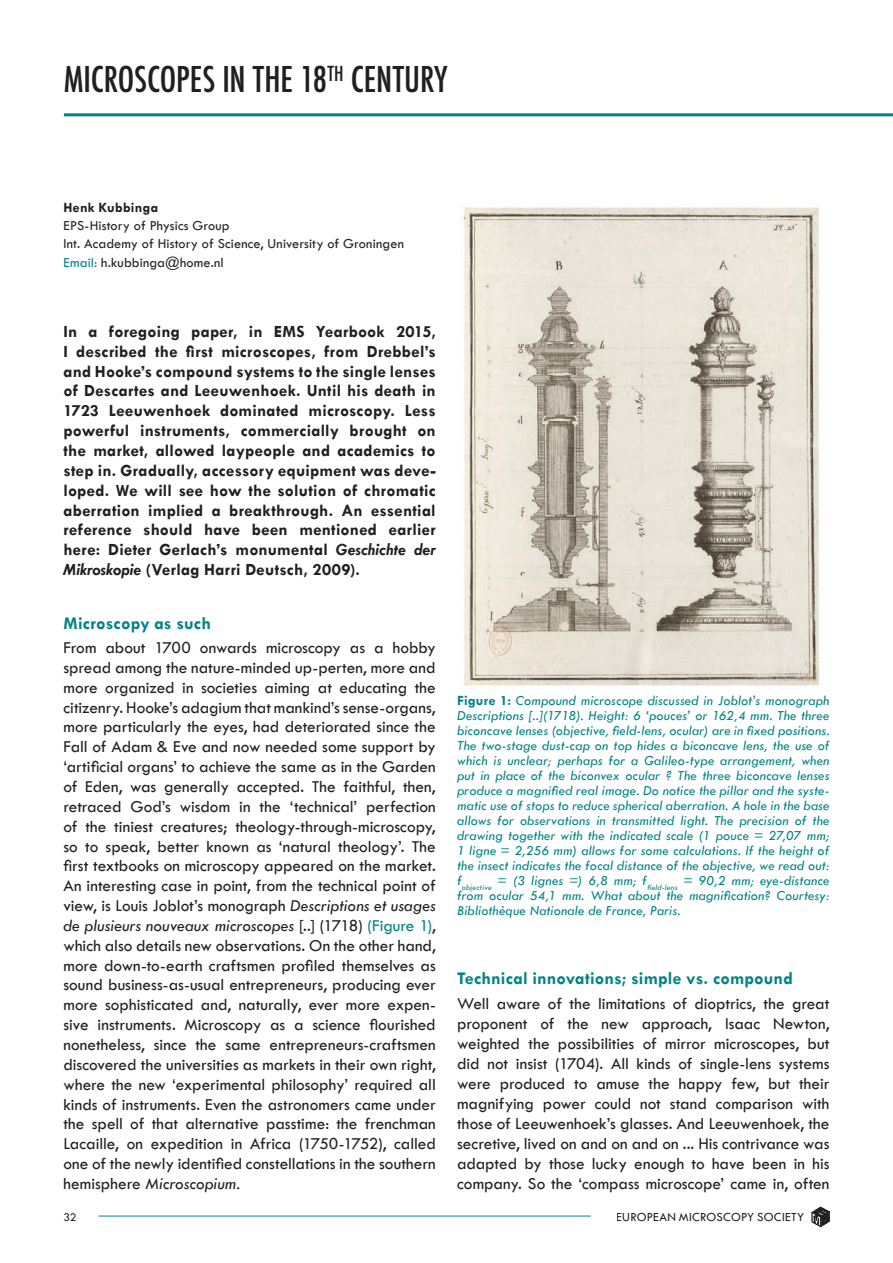
<style>
.page{position:relative;width:893px;height:1263px;background:#fff}
.page>*{position:absolute;margin:0;border:0;box-sizing:border-box;transform-origin:0 0}
._01-TITRE{font:500 condensed 34.5px "Futura";letter-spacing:-.005em;color:#231f20}
._03-SOUS_TITRE{font:700 18px "Tw Cen";letter-spacing:.005em;color:#048386}
._04-TXT{font:17.25px/19.8px "Tw Cen";letter-spacing:.005em;color:#231f20;text-align:justify}
._04-01_TXT_BOOLD{font:700 17.25px/19.8px "Tw Cen";letter-spacing:.02em;color:#231f20;text-align:justify}
._05-Légende{font:italic 14.25px/15px "Tw Cen";letter-spacing:.01em;color:#048386;text-align:justify}
.TXT-executive_board{font:14.25px "Tw Cen";letter-spacing:.01em;color:#231f20}
.TXT-executive_board-2{font:700 14.25px "Tw Cen";letter-spacing:.02em;color:#231f20}
.t1{font:12.9px "Tw Cen";letter-spacing:.015em;color:#231f20}
.t2{font:12px "Tw Cen";color:#231f20}
.s1{color:#048386}
.s2{font-style:italic}
.s3{font-weight:700;font-style:normal}
</style>
<div class="page">
<hr style="left:99px;top:1215px;width:491px;height:1px;background:#048386">
<svg style="left:811px;top:1206px;width:18px;height:20px"></svg>
<hr style="left:64px;top:113px;width:828px;height:3px;background:#048386">
<img style="left:463px;top:207px;width:357px;height:479px">
<p class="_01-TITRE" style="left:64px;top:57px;width:385px">MICROSCOPES IN THE 18<sup>TH</sup> CENTURY</p>
<p class="TXT-executive_board-2" style="left:63px;top:198px;width:96px">Henk Kubbinga</p>
<p class="TXT-executive_board" style="left:63px;top:217px;width:168px">EPS-History of Physics Group</p>
<p class="TXT-executive_board" style="left:63px;top:235px;width:342px">Int. Academy of History of Science, University of Groningen</p>
<p class="TXT-executive_board" style="left:63px;top:253px;width:162px"><span class="s1">Email:</span> h.kubbinga@home.nl</p>
<p class="_04-01_TXT_BOOLD" style="left:63px;top:321px;width:374px">In a foregoing paper, in EMS Yearbook 2015, I described the first microscopes, from Drebbel’s and Hooke’s compound systems to the single lenses of Descartes and Leeuwenhoek. Until his death in 1723 Leeuwenhoek dominated microscopy. Less powerful instruments, commercially brought on the market, allowed laypeople and academics to step in. Gradually, accessory equipment was deve&shy;loped. We will see how the solution of chromatic aberration implied a breakthrough. An essential reference should have been mentioned earlier here: Dieter Gerlach’s monumental <span class="s2">Geschichte der Mikroskopie</span> (Verlag Harri Deutsch, 2009).</p>
<p class="_03-SOUS_TITRE" style="left:63px;top:612px;width:149px">Microscopy as such</p>
<p class="_04-TXT" style="left:63px;top:637px;width:374px">From about 1700 onwards microscopy as a hobby spread among the nature-minded up-perten, more and more organized in societies aiming at educating the citizenry. Hooke’s adagium that mankind’s sense-organs, more particularly the eyes, had deteriorated since the Fall of Adam &amp; Eve and now needed some support by ‘artificial organs’ to achieve the same as in the Garden of Eden, was generally accepted. The faithful, then, retraced God’s wisdom in the ‘technical’ perfection of the tiniest creatures; theology-through-microscopy, so to speak, better known as ‘natural theology’. The first textbooks on microscopy appeared on the market.<br>An interesting case in point, from the technical point of view, is Louis Joblot’s monograph <span class="s2">Descriptions et usages de plusieurs nouveaux microscopes</span> [..] (1718) <span class="s1">(Figure 1)</span>, which also details new observations. On the other hand, more down-to-earth craftsmen profiled themselves as sound business-as-usual entrepreneurs, producing ever more sophisticated and, naturally, ever more expen&shy;sive instruments. Microscopy as a science flourished nonetheless, since the same entrepreneurs-craftsmen discovered the universities as markets in their own right, where the new ‘experimental philosophy’ required all kinds of instruments. Even the astronomers came under the spell of that alternative passtime: the frenchman Lacaille, on expedition in Africa (1750-1752), called one of the newly identified constellations in the southern hemisphere <span class="s2">Microscopium.</span></p>
<p class="_05-Légende" style="left:457px;top:692px;width:374px"><span class="s3">Figure 1:</span> Compound microscope discussed in Joblot’s monograph Descriptions [..](1718). Height: 6 ‘pouces’ or 162,4 mm. The three biconcave lenses (objective, field-lens, ocular) are in fixed positions.<br>The two-stage dust-cap on top hides a biconcave lens, the use of which is unclear; perhaps for a Galileo-type arrangement, when put in place of the biconvex ocular ? The three biconcave lenses produce a magnified real image. Do notice the pillar and the syste&shy;matic use of stops to reduce spherical aberration. A hole in the base allows for observations in transmitted light. The precision of the drawing together with the indicated scale (1 pouce = 27,07 mm; 1 ligne = 2,256 mm) allows for some calculations. If the height of the insect indicates the focal distance of the objective, we read out: f<sub>objective</sub> = (3 lignes =) 6,8 mm; f<sub>field-lens</sub> = 90,2 mm; eye-distance from ocular 54,1 mm. What about the magnification? Courtesy:<br>Bibliothèque Nationale de France, Paris.</p>
<p class="_03-SOUS_TITRE" style="left:457px;top:967px;width:337px">Technical innovations; simple vs. compound</p>
<p class="_04-TXT" style="left:457px;top:992px;width:374px">Well aware of the limitations of dioptrics, the great proponent of the new approach, Isaac Newton, weighted the possibilities of mirror microscopes, but did not insist (1704). All kinds of single-lens systems were produced to amuse the happy few, but their magnifying power could not stand comparison with those of Leeuwenhoek’s glasses. And Leeuwenhoek, the secretive, lived on and on and on ... His contrivance was adapted by those lucky enough to have been in his company. So the ‘compass microscope’ came in, often</p>
<p class="t2" style="left:63px;top:1209px;width:15px">32</p>
<p class="t1" style="left:616px;top:1208px;width:189px">EUROPEAN MICROSCOPY SOCIETY</p>
</div>
